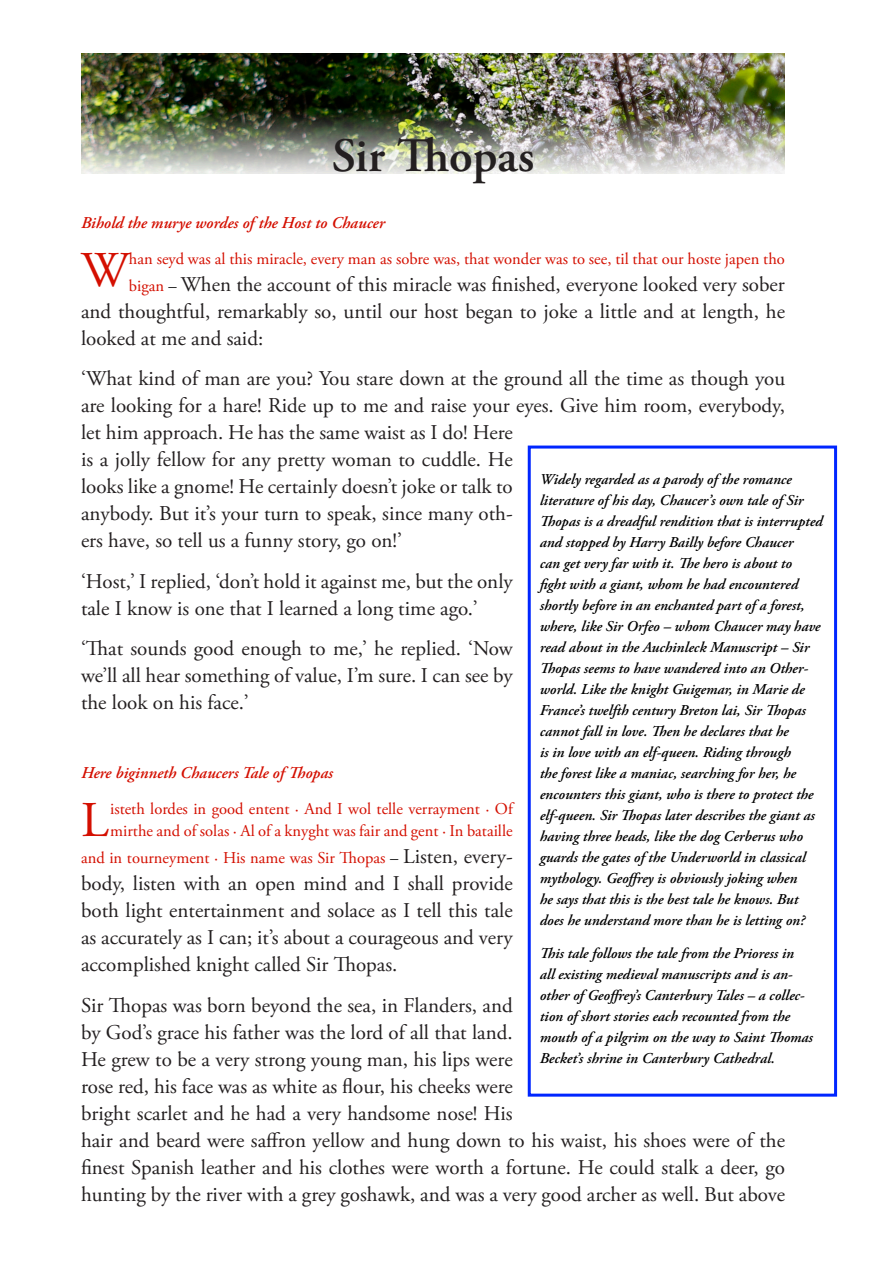
<style>
.page{position:relative;width:893px;height:1263px;background:#fff}
.page>*{position:absolute;margin:0;border:0;box-sizing:border-box;transform-origin:0 0}
.First_paragraph{font:49.95px "Adobe Garamond Pro";color:#d40f00}
.Heading{font:600 48px "Adobe Garamond Pro";color:#231f20}
.body_text{font:21px/27px "Adobe Garamond Pro";color:#231f20}
.First_paragraph-2{font:21px/27px "Adobe Garamond Pro";color:#231f20;text-align:justify}
.First_paragraph-3{font:16.5px/22.2px "Adobe Garamond Pro";color:#d40f00}
.subheading{font:italic 600 16.5px "Adobe Garamond Pro";color:#d40f00}
.author{font:italic 600 15px/21px "Adobe Garamond Pro";color:#000}
.s1{font-size:16.5px;color:#d40f00}
.s2{font-size:16.5px;color:#000}
.s3{color:#000}
.s4{font-size:21px;color:#231f20}
</style>
<div class="page">
<img style="left:81px;top:54px;width:704px;height:120px">
<div style="left:528px;top:446px;width:309px;height:651px;border:3px solid #0026ff"></div>
<p class="Heading" style="left:332px;top:128px;width:204px">Sir Thopas</p>
<p class="subheading" style="left:81px;top:213px;width:305px">Bihold the murye wordes of the Host to Chaucer</p>
<p class="First_paragraph" style="left:81px;top:240px;width:49px">W</p>
<p class="First_paragraph-3" style="left:129px;top:248px;width:657px">han seyd was al this miracle, every man as sobre was, that wonder was to see, til that our hoste japen tho</p>
<p class="First_paragraph-2" style="left:81px;top:271px;width:705px;text-indent:48px"><span class="s1">bigan</span> <span class="s2">–</span> When the account of this miracle was finished, everyone looked very sober and thoughtful, remarkably so, until our host began to joke a little and at length, he looked at me and said:</p>
<p class="body_text" style="left:81px;top:366px;width:706px">‘What kind of man are you? You stare down at the ground all the time as though you are looking for a hare! Ride up to me and raise your eyes. Give him room, everybody, let him approach. He has the same waist as I do! Here<br>is a jolly fellow for any pretty woman to cuddle. He<br>looks like a gnome! He certainly doesn’t joke or talk to<br>anybody. But it’s your turn to speak, since many oth-<br>ers have, so tell us a funny story, go on!’</p>
<p class="body_text" style="left:81px;top:568px;width:433px">‘Host,’ I replied, ‘don’t hold it against me, but the only tale I know is one that I learned a long time ago.’</p>
<p class="body_text" style="left:81px;top:636px;width:433px;text-align:justify">‘That sounds good enough to me,’ he replied. ‘Now we’ll all hear something of value, I’m sure. I can see by the look on his face.’</p>
<p class="author" style="left:540px;top:469px;width:284px">Widely regarded as a parody of the romance literature of his day, Chaucer’s own tale of Sir Thopas is a dreadful rendition that is interrupted and stopped by Harry Bailly before Chaucer<br>can get very far with it. The hero is about to<br>fight with a giant, whom he had encountered shortly before in an enchanted part of a forest, where, like Sir Orfeo – whom Chaucer may have read about in the Auchinleck Manuscript – Sir Thopas seems to have wandered into an Other&shy;world. Like the knight Guigemar, in Marie de France’s twelfth century Breton lai, Sir Thopas cannot fall in love. Then he declares that he<br>is in love with an elf-queen. Riding through<br>the forest like a maniac, searching for her, he encounters this giant, who is there to protect the elf-queen. Sir Thopas later describes the giant as having three heads, like the dog Cerberus who guards the gates of the Underworld in classical mythology. Geoffrey is obviously joking when<br>he says that this is the best tale he knows. But does he understand more than he is letting on?</p>
<p class="author" style="left:540px;top:943px;width:275px">This tale follows the tale from the Prioress in<br>all existing medieval manuscripts and is an&shy;other of Geoffrey’s Canterbury Tales – a collec&shy;tion of short stories each recounted from the mouth of a pilgrim on the way to Saint Thomas Becket’s shrine in Canterbury Cathedral.</p>
<p class="subheading" style="left:81px;top:763px;width:253px">Here biginneth Chaucers Tale of Thopas</p>
<p class="First_paragraph" style="left:81px;top:790px;width:29px">L</p>
<p class="First_paragraph-3" style="left:110px;top:798px;width:404px">isteth lordes in good entent · And I wol telle verrayment · Of mirthe and of solas · Al of a knyght was fair and gent · In bataille</p>
<p class="First_paragraph-3" style="left:81px;top:847px;width:433px">and in tourneyment · His name was Sir Thopas <span class="s3">–</span> <span class="s4">Listen, every-</span></p>
<p class="First_paragraph-2" style="left:81px;top:871px;width:433px">body, listen with an open mind and I shall provide both light entertainment and solace as I tell this tale as accurately as I can; it’s about a courageous and very accomplished knight called Sir Thopas.</p>
<p class="body_text" style="left:81px;top:992px;width:705px">Sir Thopas was born beyond the sea, in Flanders, and<br>by God’s grace his father was the lord of all that land.<br>He grew to be a very strong young man, his lips were<br>rose red, his face was as white as flour, his cheeks were<br>bright scarlet and he had a very handsome nose! His<br>hair and beard were saffron yellow and hung down to his waist, his shoes were of the finest Spanish leather and his clothes were worth a fortune. He could stalk a deer, go hunting by the river with a grey goshawk, and was a very good archer as well. But above</p>
</div>
